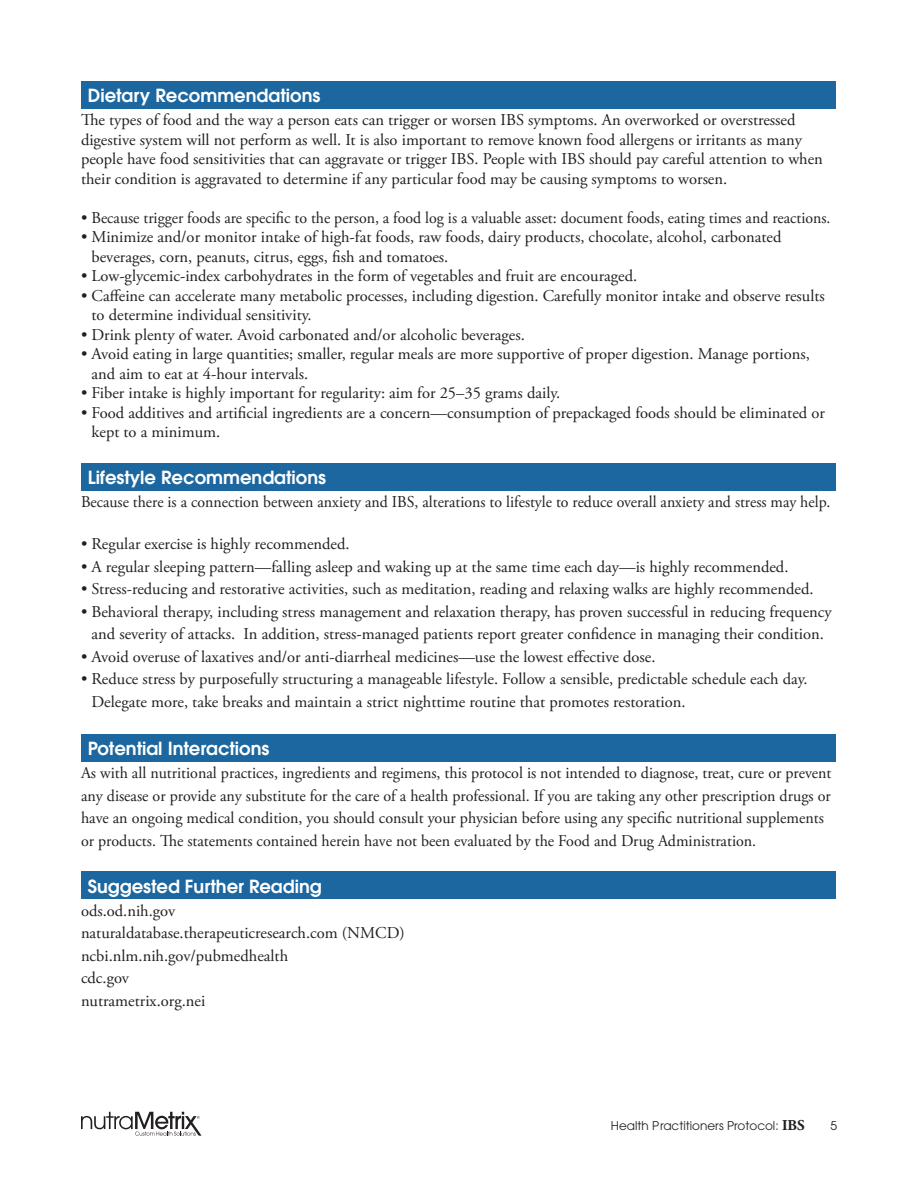
<style>
.page{position:relative;width:918px;height:1188px;background:#fff}
.page>*{position:absolute;margin:0;border:0;box-sizing:border-box;transform-origin:0 0}
.t1{font:600 18px "Avant Garde";color:#fff}
.t2{font:16.5px/19.5px "Adobe Garamond Pro";color:#231f20}
.t3{font:16.5px "Adobe Garamond Pro";color:#231f20;scale:.96 1}
.t4{font:12px "Avant Garde";color:#231f20}
.s1{font-family:"Adobe Garamond Pro";font-weight:700;font-size:15px}
</style>
<div class="page">
<svg style="left:81px;top:1112px;width:121px;height:24px"></svg>
<div style="left:81px;top:81px;width:755px;height:28px;background:#1c679f"></div>
<div style="left:81px;top:463px;width:755px;height:28px;background:#1c679f"></div>
<div style="left:81px;top:734px;width:755px;height:28px;background:#1c679f"></div>
<div style="left:81px;top:871px;width:755px;height:28px;background:#1c679f"></div>
<p class="t1" style="left:88px;top:84px;width:234px">Dietary Recommendations</p>
<p class="t2" style="left:81px;top:111px;width:743px">The types of food and the way a person eats can trigger or worsen IBS symptoms. An overworked or overstressed digestive system will not perform as well. It is also important to remove known food allergens or irritants as many people have food sensitivities that can aggravate or trigger IBS. People with IBS should pay careful attention to when their condition is aggravated to determine if any particular food may be causing symptoms to worsen.</p>
<p class="t2" style="left:81px;top:209px;width:751px">• Because trigger foods are specific to the person, a food log is a valuable asset: document foods, eating times and reactions.</p>
<p class="t2" style="left:92px;top:228px;width:691px;text-indent:-11px">• Minimize and/or monitor intake of high-fat foods, raw foods, dairy products, chocolate, alcohol, carbonated beverages, corn, peanuts, citrus, eggs, fish and tomatoes.</p>
<p class="t2" style="left:81px;top:267px;width:558px">• Low-glycemic-index carbohydrates in the form of vegetables and fruit are encouraged.</p>
<p class="t2" style="left:92px;top:287px;width:735px;text-indent:-11px">• Caffeine can accelerate many metabolic processes, including digestion. Carefully monitor intake and observe results to determine individual sensitivity.</p>
<p class="t2" style="left:81px;top:326px;width:445px">• Drink plenty of water. Avoid carbonated and/or alcoholic beverages.</p>
<p class="t2" style="left:92px;top:345px;width:720px;text-indent:-11px">• Avoid eating in large quantities; smaller, regular meals are more supportive of proper digestion. Manage portions, and aim to eat at 4-hour intervals.</p>
<p class="t2" style="left:81px;top:384px;width:481px">• Fiber intake is highly important for regularity: aim for 25–35 grams daily.</p>
<p class="t2" style="left:92px;top:404px;width:735px;text-indent:-11px">• Food additives and artificial ingredients are a concern—consumption of prepackaged foods should be eliminated or kept to a minimum.</p>
<p class="t1" style="left:88px;top:466px;width:240px">Lifestyle Recommendations</p>
<p class="t3" style="left:81px;top:492px;width:782px">Because there is a connection between anxiety and IBS, alterations to lifestyle to reduce overall anxiety and stress may help.</p>
<p class="t2" style="left:81px;top:535px;width:270px">• Regular exercise is highly recommended.</p>
<p class="t2" style="left:81px;top:558px;width:709px">• A regular sleeping pattern—falling asleep and waking up at the same time each day—is highly recommended.</p>
<p class="t2" style="left:81px;top:580px;width:734px">• Stress-reducing and restorative activities, such as meditation, reading and relaxing walks are highly recommended.</p>
<p class="t2" style="left:81px;top:601px;width:752px;line-height:22.5px;text-align:center">• Behavioral therapy, including stress management and relaxation therapy, has proven successful in reducing frequency and severity of attacks. In addition, stress-managed patients report greater confidence in managing their condition.</p>
<p class="t2" style="left:81px;top:648px;width:576px">• Avoid overuse of laxatives and/or anti-diarrheal medicines—use the lowest effective dose.</p>
<p class="t2" style="left:92px;top:669px;width:718px;line-height:22.5px;text-indent:-11px">• Reduce stress by purposefully structuring a manageable lifestyle. Follow a sensible, predictable schedule each day.<br>Delegate more, take breaks and maintain a strict nighttime routine that promotes restoration.</p>
<p class="t1" style="left:88px;top:737px;width:183px">Potential Interactions</p>
<p class="t2" style="left:81px;top:762px;width:752px;line-height:22.5px">As with all nutritional practices, ingredients and regimens, this protocol is not intended to diagnose, treat, cure or prevent any disease or provide any substitute for the care of a health professional. If you are taking any other prescription drugs or have an ongoing medical condition, you should consult your physician before using any specific nutritional supplements or products. The statements contained herein have not been evaluated by the Food and Drug Administration.</p>
<p class="t1" style="left:88px;top:874px;width:235px">Suggested Further Reading</p>
<p class="t2" style="left:81px;top:901px;width:96px">ods.od.nih.gov</p>
<p class="t2" style="left:81px;top:924px;width:325px">naturaldatabase.therapeuticresearch.com (NMCD)</p>
<p class="t2" style="left:81px;top:946px;width:209px">ncbi.nlm.nih.gov/pubmedhealth</p>
<p class="t2" style="left:81px;top:969px;width:49px">cdc.gov</p>
<p class="t2" style="left:81px;top:991px;width:126px">nutrametrix.org.nei</p>
<p class="t4" style="left:611px;top:1118px;width:195px">Health Practitioners Protocol: <span class="s1">IBS</span></p>
<p class="t4" style="left:830px;top:1118px;width:8px">5</p>
</div>
